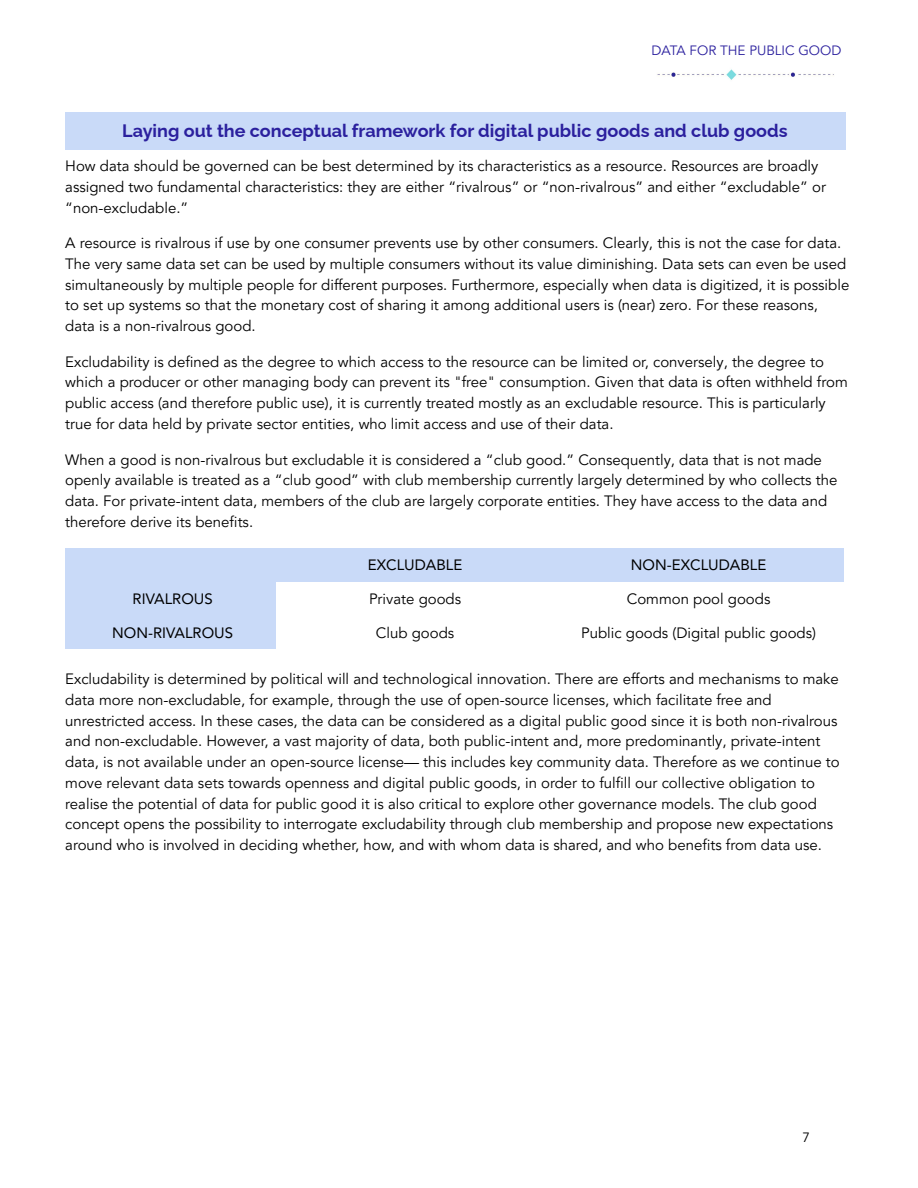
<style>
.page{position:relative;width:918px;height:1188px;background:#fff}
.page>*{position:absolute;margin:0;border:0;box-sizing:border-box;transform-origin:0 0}
.t1{font:700 18px "Raleway";color:#2b209e}
.t2{font:15px/20.7px "Avenir LT Pro";color:#000}
.t3{font:15px "Avenir LT Pro";color:#000}
.t4{font:13.5px "Avenir LT Pro";color:#2b209e}
.t5{font:13.5px "Avenir LT Pro";color:#000}
</style>
<div class="page">
<div style="left:65px;top:112px;width:781px;height:38px;background:#c9daf8"></div>
<div style="left:65px;top:548px;width:211px;height:34px;background:#c9daf8"></div>
<div style="left:276px;top:548px;width:274px;height:34px;background:#c9daf8"></div>
<div style="left:550px;top:548px;width:294px;height:34px;background:#c9daf8"></div>
<div style="left:65px;top:582px;width:211px;height:34px;background:#c9daf8"></div>
<div style="left:65px;top:616px;width:211px;height:33px;background:#c9daf8"></div>
<img style="left:657px;top:69px;width:177px;height:11px">
<p class="t4" style="left:651px;top:45px;width:192px">DATA FOR THE PUBLIC GOOD</p>
<p class="t1" style="left:122px;top:120px;width:667px">Laying out the conceptual framework for digital public goods and club goods</p>
<p class="t2" style="left:65px;top:157px;width:762px">How data should be governed can be best determined by its characteristics as a resource. Resources are broadly assigned two fundamental characteristics: they are either “rivalrous” or “non-rivalrous” and either “excludable” or “non-excludable.”</p>
<p class="t2" style="left:65px;top:234px;width:786px">A resource is rivalrous if use by one consumer prevents use by other consumers. Clearly, this is not the case for data.<br>The very same data set can be used by multiple consumers without its value diminishing. Data sets can even be used simultaneously by multiple people for different purposes. Furthermore, especially when data is digitized, it is possible to set up systems so that the monetary cost of sharing it among additional users is (near) zero. For these reasons, data is a non-rivalrous good.</p>
<p class="t2" style="left:65px;top:353px;width:784px">Excludability is defined as the degree to which access to the resource can be limited or, conversely, the degree to which a producer or other managing body can prevent its "free" consumption. Given that data is often withheld from public access (and therefore public use), it is currently treated mostly as an excludable resource. This is particularly true for data held by private sector entities, who limit access and use of their data.</p>
<p class="t2" style="left:65px;top:450px;width:774px">When a good is non-rivalrous but excludable it is considered a “club good.” Consequently, data that is not made openly available is treated as a “club good” with club membership currently largely determined by who collects the data. For private-intent data, members of the club are largely corporate entities. They have access to the data and therefore derive its benefits.</p>
<p class="t3" style="left:368px;top:559px;width:96px">EXCLUDABLE</p>
<p class="t3" style="left:631px;top:559px;width:137px">NON-EXCLUDABLE</p>
<p class="t3" style="left:133px;top:593px;width:82px">RIVALROUS</p>
<p class="t2" style="left:369px;top:590px;width:94px">Private goods</p>
<p class="t2" style="left:627px;top:590px;width:145px">Common pool goods</p>
<p class="t3" style="left:112px;top:626px;width:122px">NON-RIVALROUS</p>
<p class="t2" style="left:376px;top:624px;width:80px">Club goods</p>
<p class="t2" style="left:581px;top:624px;width:236px">Public goods (Digital public goods)</p>
<p class="t2" style="left:65px;top:670px;width:776px">Excludability is determined by political will and technological innovation. There are efforts and mechanisms to make data more non-excludable, for example, through the use of open-source licenses, which facilitate free and unrestricted access. In these cases, the data can be considered as a digital public good since it is both non-rivalrous and non-excludable. However, a vast majority of data, both public-intent and, more predominantly, private-intent data, is not available under an open-source license— this includes key community data. Therefore as we continue to move relevant data sets towards openness and digital public goods, in order to fulfi ll our collective obligation to realise the potential of data for public good it is also critical to explore other governance models. The club good concept opens the possibility to interrogate excludability through club membership and propose new expectations around who is involved in deciding whether, how, and with whom data is shared, and who benefits from data use.</p>
<p class="t5" style="left:802px;top:1132px;width:9px">7</p>
</div>
